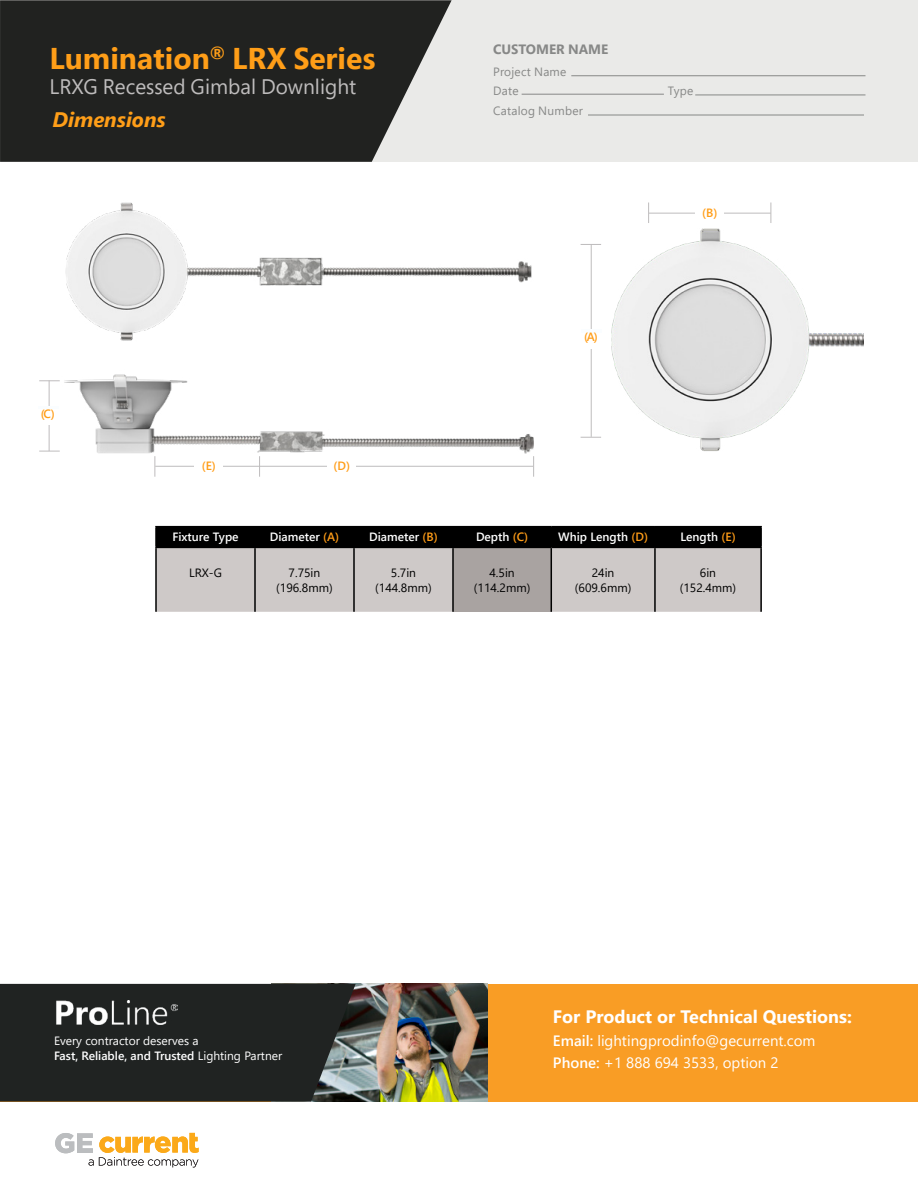
<style>
.page{position:relative;width:918px;height:1188px;background:#fff}
.page>*{position:absolute;margin:0;border:0;box-sizing:border-box;transform-origin:0 0}
.t1{font:700 30px "Segoe Pro";color:#ff9e18}
.t2{font:21px "Segoe Pro";color:#bebcbc}
.t3{font:italic 700 21px "Segoe Pro";color:#ff9e18}
.t4{font:700 18px "Segoe UI";color:#fff}
.t5{font:15px/22.5px "Segoe UI";color:#fff}
.t6{font:700 13.5px "Segoe Pro";color:#878887}
.t7{font:12px/14.4px "Segoe UI";color:#000;text-align:center}
.t8{font:600 12px "Segoe UI";color:#fff}
.t9{font:12px/15px "Segoe UI";color:#fff}
.t10{font:12px/19.5px "Segoe Pro";letter-spacing:.02em;color:#878887}
.t11{font:600 12px "Segoe UI";color:#ff9d17}
.s1{color:#ff9d17}
.s2{font-weight:600}
</style>
<div class="page">
<div style="left:0;top:0;width:918px;height:162px;background:#eaeae8"></div>
<svg style="left:0;top:0;width:452px;height:162px;background:#333432"></svg>
<hr style="left:571px;top:75px;width:295px;height:1px;background:#878887">
<hr style="left:522px;top:94px;width:142px;height:1px;background:#878887">
<hr style="left:695px;top:95px;width:170px;height:1px;background:#878887">
<hr style="left:588px;top:115px;width:276px;height:1px;background:#878887">
<svg style="left:55px;top:1133px;width:144px;height:34px"></svg>
<hr style="left:155px;top:526px;width:100px;height:1px;background:#000">
<hr style="left:155px;top:527px;width:2px;height:20px;background:#000">
<hr style="left:255px;top:526px;width:99px;height:1px;background:#000">
<hr style="left:354px;top:526px;width:99px;height:1px;background:#000">
<hr style="left:453px;top:526px;width:98px;height:1px;background:#000">
<hr style="left:551px;top:526px;width:104px;height:1px;background:#000">
<svg style="left:157px;top:527px;width:603px;height:85px;background:#979392"></svg>
<hr style="left:655px;top:526px;width:107px;height:1px;background:#000">
<hr style="left:654px;top:527px;width:2px;height:20px;background:#000">
<hr style="left:760px;top:527px;width:2px;height:20px;background:#000">
<hr style="left:155px;top:547px;width:100px;height:1px;background:#000">
<hr style="left:255px;top:547px;width:99px;height:1px;background:#000">
<hr style="left:354px;top:547px;width:99px;height:1px;background:#000">
<hr style="left:453px;top:547px;width:98px;height:1px;background:#000">
<hr style="left:551px;top:547px;width:104px;height:1px;background:#000">
<hr style="left:655px;top:547px;width:107px;height:1px;background:#000">
<hr style="left:155px;top:548px;width:2px;height:64px;background:#000">
<hr style="left:254px;top:548px;width:2px;height:64px;background:#000">
<hr style="left:353px;top:548px;width:2px;height:64px;background:#000">
<hr style="left:452px;top:548px;width:2px;height:64px;background:#000">
<hr style="left:551px;top:548px;width:1px;height:64px;background:#000">
<hr style="left:654px;top:548px;width:2px;height:64px;background:#000">
<hr style="left:760px;top:548px;width:2px;height:64px;background:#000">
<img style="left:54px;top:374px;width:480px;height:92px">
<img style="left:65px;top:202px;width:467px;height:139px">
<img style="left:611px;top:211px;width:253px;height:240px">
<hr style="left:49px;top:380px;width:1px;height:71px;background:#bebcbd">
<hr style="left:591px;top:244px;width:1px;height:193px;background:#bebcbd">
<hr style="left:649px;top:213px;width:122px;height:1px;background:#bebcbd">
<hr style="left:155px;top:466px;width:378px;height:1px;background:#bebcbd">
<svg style="left:154px;top:456px;width:1px;height:21px"></svg>
<svg style="left:259px;top:456px;width:1px;height:21px"></svg>
<svg style="left:39px;top:380px;width:21px;height:1px"></svg>
<svg style="left:581px;top:244px;width:20px;height:1px"></svg>
<svg style="left:771px;top:203px;width:1px;height:20px"></svg>
<svg style="left:581px;top:437px;width:20px;height:1px"></svg>
<svg style="left:648px;top:203px;width:1px;height:20px"></svg>
<svg style="left:39px;top:451px;width:21px;height:1px"></svg>
<svg style="left:533px;top:456px;width:1px;height:21px"></svg>
<div style="left:328px;top:462px;width:28px;height:16px;background:#fff"></div>
<div style="left:195px;top:462px;width:28px;height:16px;background:#fff"></div>
<div style="left:696px;top:208px;width:28px;height:16px;background:#fff"></div>
<div style="left:38px;top:406px;width:21px;height:19px;background:#fafdff"></div>
<div style="left:581px;top:329px;width:21px;height:19px;background:#fafdff"></div>
<div style="left:34px;top:410px;width:28px;height:15px;background:#fff"></div>
<div style="left:577px;top:333px;width:28px;height:16px;background:#fff"></div>
<div style="left:0;top:984px;width:918px;height:118px;background:#f99d25"></div>
<img style="left:356px;top:984px;width:132px;height:118px">
<svg style="left:0;top:984px;width:356px;height:118px;background:#262928"></svg>
<img style="left:54px;top:1000px;width:124px;height:24px">
<h1 class="t1" style="left:50px;top:37px;width:328px">Lumination<sup>®</sup> LRX Series</h1>
<h2 class="t2" style="left:50px;top:72px;width:308px">LRXG Recessed Gimbal Downlight</h2>
<h2 class="t3" style="left:52px;top:105px;width:115px">Dimensions</h2>
<p class="t11" style="left:41px;top:403px;width:16px">(C)</p>
<p class="t11" style="left:202px;top:455px;width:16px">(E)</p>
<p class="t11" style="left:333px;top:455px;width:18px">(D)</p>
<p class="t6" style="left:493px;top:39px;width:117px">CUSTOMER NAME</p>
<p class="t10" style="left:493px;top:62px;width:75px">Project Name<br>Date</p>
<p class="t10" style="left:493px;top:101px;width:91px">Catalog Number</p>
<p class="t11" style="left:584px;top:326px;width:15px">(A)</p>
<p class="t10" style="left:668px;top:81px;width:27px">Type</p>
<p class="t11" style="left:702px;top:201px;width:17px">(B)</p>
<p class="t8" style="left:172px;top:526px;width:68px">Fixture Type</p>
<p class="t8" style="left:270px;top:526px;width:71px">Diameter <span class="s1">(A)</span></p>
<p class="t8" style="left:369px;top:526px;width:70px">Diameter <span class="s1">(B)</span></p>
<p class="t8" style="left:476px;top:526px;width:54px">Depth <span class="s1">(C)</span></p>
<p class="t8" style="left:558px;top:526px;width:91px">Whip Length <span class="s1">(D)</span></p>
<p class="t8" style="left:680px;top:526px;width:57px">Length <span class="s1">(E)</span></p>
<p class="t7" style="left:189px;top:565px;width:34px">LRX-G</p>
<p class="t7" style="left:276px;top:565px;width:58px">7.75in (196.8mm)</p>
<p class="t7" style="left:375px;top:565px;width:58px">5.7in (144.8mm)</p>
<p class="t7" style="left:474px;top:565px;width:58px">4.5in (114.2mm)</p>
<p class="t7" style="left:575px;top:565px;width:58px">24in (609.6mm)</p>
<p class="t7" style="left:680px;top:565px;width:58px">6in (152.4mm)</p>
<p class="t9" style="left:54px;top:1032px;width:230px">Every contractor deserves a<br><span class="s2">Fast, Reliable, and Trusted</span> Lighting Partner</p>
<h3 class="t4" style="left:553px;top:1000px;width:300px">For Product or Technical Questions:</h3>
<p class="t5" style="left:553px;top:1028px;width:264px"><span class="s2">Email:</span> lightingprodinfo@gecurrent.com<br><span class="s2">Phone:</span> +1 888 694 3533, option 2</p>
</div>
